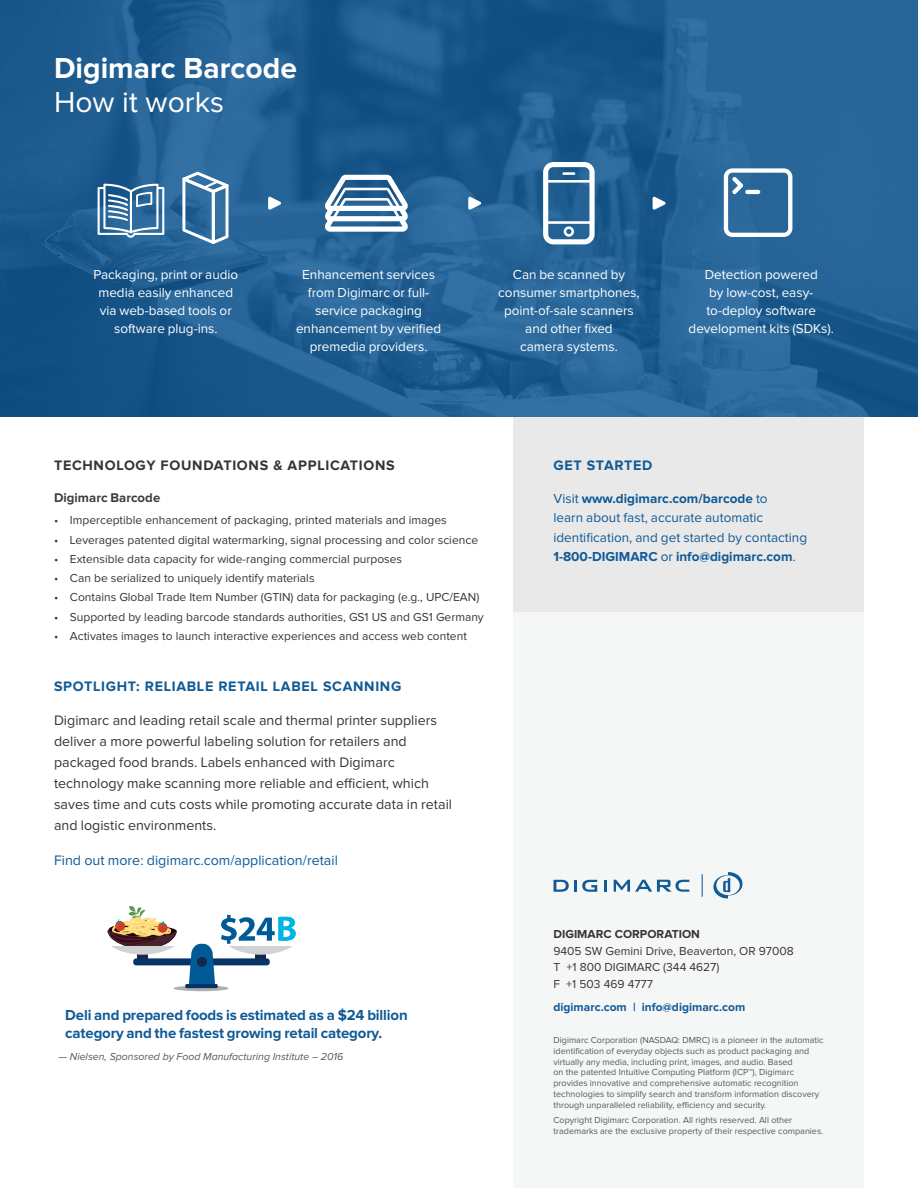
<style>
.page{position:relative;width:918px;height:1188px;background:#fff}
.page>*{position:absolute;margin:0;border:0;box-sizing:border-box;transform-origin:0 0}
.How_It_Works__Bold{font:700 30px "Proxima Nova";color:#fff}
.How_It_Works__Regula{font:30px "Proxima Nova";color:#fff}
.Infographic_Text{font:700 15px/18px "Proxima Nova";letter-spacing:-.01em;color:#105a96}
.Body_Copy__Front{font:14.25px/21px "Proxima Nova";color:#373435}
.Body_Copy__Front-2{font:14.25px "Proxima Nova";color:#105a96}
.Body_Header__Back{font:700 14.25px "Proxima Nova";letter-spacing:.05em;color:#105a96}
.Body_Header__Back-2{font:700 14.25px "Proxima Nova";letter-spacing:.05em;color:#373435}
.Body_Header__Back_Wh{font:700 14.25px "Proxima Nova";letter-spacing:.05em;color:#105a96}
.Diagram_Copy{font:13.5px/18px "Proxima Nova";color:#fff;text-align:center}
.Body_Copy__Back_Whit{font:13.5px/19.5px "Proxima Nova";color:#105a96}
.Sub_Header__List{font:700 13.2px "Proxima Nova";letter-spacing:.005em;color:#3e3e3f}
.Digimarc_Address{font:12px/16.5px "Proxima Nova";color:#373435}
.URL_and_INFO{font:700 12px "Proxima Nova";color:#105a96}
.Digimarc_Corporation{font:700 12px "Proxima Nova";color:#373435}
.table_notes{font:italic 10.5px "Proxima Nova";color:#57585a}
.Boilerplate{font:9px/10.8px "Proxima Nova";color:#57585a}
.s1{font-weight:700}
</style>
<div class="page">
<svg style="left:0;top:0;width:918px;height:417px;background:#215f92"></svg>
<div style="left:513px;top:417px;width:351px;height:195px;background:#e9e9e9"></div>
<div style="left:513px;top:612px;width:351px;height:214px;background:#f5f7f7"></div>
<div style="left:513px;top:826px;width:351px;height:362px;background:#f5f7f7"></div>
<svg style="left:604px;top:880px;width:3px;height:12px"></svg>
<svg style="left:554px;top:880px;width:43px;height:12px"></svg>
<svg style="left:614px;top:880px;width:75px;height:12px"></svg>
<svg style="left:713px;top:872px;width:29px;height:26px"></svg>
<svg style="left:702px;top:874px;width:1px;height:23px"></svg>
<svg style="left:653px;top:197px;width:13px;height:13px"></svg>
<svg style="left:468px;top:197px;width:13px;height:13px"></svg>
<svg style="left:268px;top:197px;width:13px;height:13px"></svg>
<svg style="left:325px;top:175px;width:83px;height:57px"></svg>
<svg style="left:543px;top:162px;width:52px;height:82px"></svg>
<svg style="left:724px;top:168px;width:68px;height:69px"></svg>
<svg style="left:98px;top:184px;width:66px;height:54px"></svg>
<svg style="left:182px;top:172px;width:47px;height:72px"></svg>
<svg style="left:173px;top:985px;width:55px;height:6px"></svg>
<div style="left:256px;top:950px;width:10px;height:12px;background:#15284a"></div>
<div style="left:138px;top:950px;width:10px;height:12px;background:#15284a"></div>
<div style="left:133px;top:958px;width:137px;height:7px;background:#093266;border-radius:3px"></div>
<svg style="left:189px;top:944px;width:26px;height:40px"></svg>
<div style="left:197px;top:957px;width:10px;height:10px;background:#15284a;border-radius:50%"></div>
<hr style="left:185px;top:984px;width:33px;height:4px;background:#093266;border-radius:2px">
<svg style="left:221px;top:915px;width:75px;height:40px"></svg>
<svg style="left:107px;top:906px;width:70px;height:49px"></svg>
<p class="How_It_Works__Bold" style="left:54px;top:51px;width:244px">Digimarc Barcode</p>
<p class="How_It_Works__Regula" style="left:54px;top:85px;width:172px">How it works</p>
<p class="Diagram_Copy" style="left:93px;top:266px;width:146px">Packaging, print or audio media easily enhanced via web-based tools or software plug-ins.</p>
<p class="Diagram_Copy" style="left:296px;top:266px;width:147px">Enhancement services from Digimarc or full&shy;service packaging enhancement by verified premedia providers.</p>
<p class="Diagram_Copy" style="left:498px;top:266px;width:143px">Can be scanned by consumer smartphones, point-of-sale scanners and other fixed<br>camera systems.</p>
<p class="Diagram_Copy" style="left:689px;top:266px;width:147px">Detection powered<br>by low-cost, easy&shy;to-deploy software development kits (SDKs).</p>
<p class="Body_Header__Back-2" style="left:54px;top:457px;width:342px">TECHNOLOGY FOUNDATIONS &amp; APPLICATIONS</p>
<p class="Sub_Header__List" style="left:54px;top:490px;width:108px">Digimarc Barcode</p>
<p class="Digimarc_Address" style="left:54px;top:512px;width:394px">• Imperceptible enhancement of packaging, printed materials and images</p>
<p class="Digimarc_Address" style="left:54px;top:532px;width:426px">• Leverages patented digital watermarking, signal processing and color science</p>
<p class="Digimarc_Address" style="left:54px;top:551px;width:350px">• Extensible data capacity for wide-ranging commercial purposes</p>
<p class="Digimarc_Address" style="left:54px;top:570px;width:262px">• Can be serialized to uniquely identify materials</p>
<p class="Digimarc_Address" style="left:54px;top:589px;width:427px">• Contains Global Trade Item Number (GTIN) data for packaging (e.g., UPC/EAN)</p>
<p class="Digimarc_Address" style="left:54px;top:609px;width:431px">• Supported by leading barcode standards authorities, GS1 US and GS1 Germany</p>
<p class="Digimarc_Address" style="left:54px;top:628px;width:414px">• Activates images to launch interactive experiences and access web content</p>
<p class="Body_Header__Back" style="left:54px;top:678px;width:349px">SPOTLIGHT: RELIABLE RETAIL LABEL SCANNING</p>
<p class="Body_Copy__Front" style="left:54px;top:711px;width:400px">Digimarc and leading retail scale and thermal printer suppliers deliver a more powerful labeling solution for retailers and packaged food brands. Labels enhanced with Digimarc technology make scanning more reliable and efficient, which saves time and cuts costs while promoting accurate data in retail and logistic environments.</p>
<p class="Body_Copy__Front-2" style="left:54px;top:852px;width:285px">Find out more: digimarc.com/application/retail</p>
<p class="Infographic_Text" style="left:65px;top:1006px;width:344px">Deli and prepared foods is estimated as a $24 billion category and the fastest growing retail category.</p>
<p class="table_notes" style="left:58px;top:1051px;width:286px">— Nielsen, Sponsored by Food Manufacturing Institute – 2016</p>
<p class="Body_Header__Back_Wh" style="left:554px;top:457px;width:100px">GET STARTED</p>
<p class="Body_Copy__Back_Whit" style="left:554px;top:489px;width:255px">Visit <span class="s1">www.digimarc.com/barcode</span> to<br>learn about fast, accurate automatic identification, and get started by contacting <span class="s1">1-800-DIGIMARC</span> or <span class="s1">info@digimarc.com</span>.</p>
<p class="Digimarc_Corporation" style="left:554px;top:928px;width:148px">DIGIMARC CORPORATION</p>
<p class="Digimarc_Address" style="left:554px;top:943px;width:242px">9405 SW Gemini Drive, Beaverton, OR 97008<br>T +1 800 DIGIMARC (344 4627)<br>F +1 503 469 4777</p>
<p class="URL_and_INFO" style="left:554px;top:1000px;width:193px">digimarc.com | info@digimarc.com</p>
<p class="Boilerplate" style="left:554px;top:1035px;width:272px">Digimarc Corporation (NASDAQ: DMRC) is a pioneer in the automatic identification of everyday objects such as product packaging and virtually any media, including print, images, and audio. Based<br>on the patented Intuitive Computing Platform (ICP™), Digimarc provides innovative and comprehensive automatic recognition technologies to simplify search and transform information discovery through unparalleled reliability, efficiency and security.</p>
<p class="Boilerplate" style="left:554px;top:1115px;width:271px">Copyright Digimarc Corporation. All rights reserved. All other trademarks are the exclusive property of their respective companies.</p>
</div>
